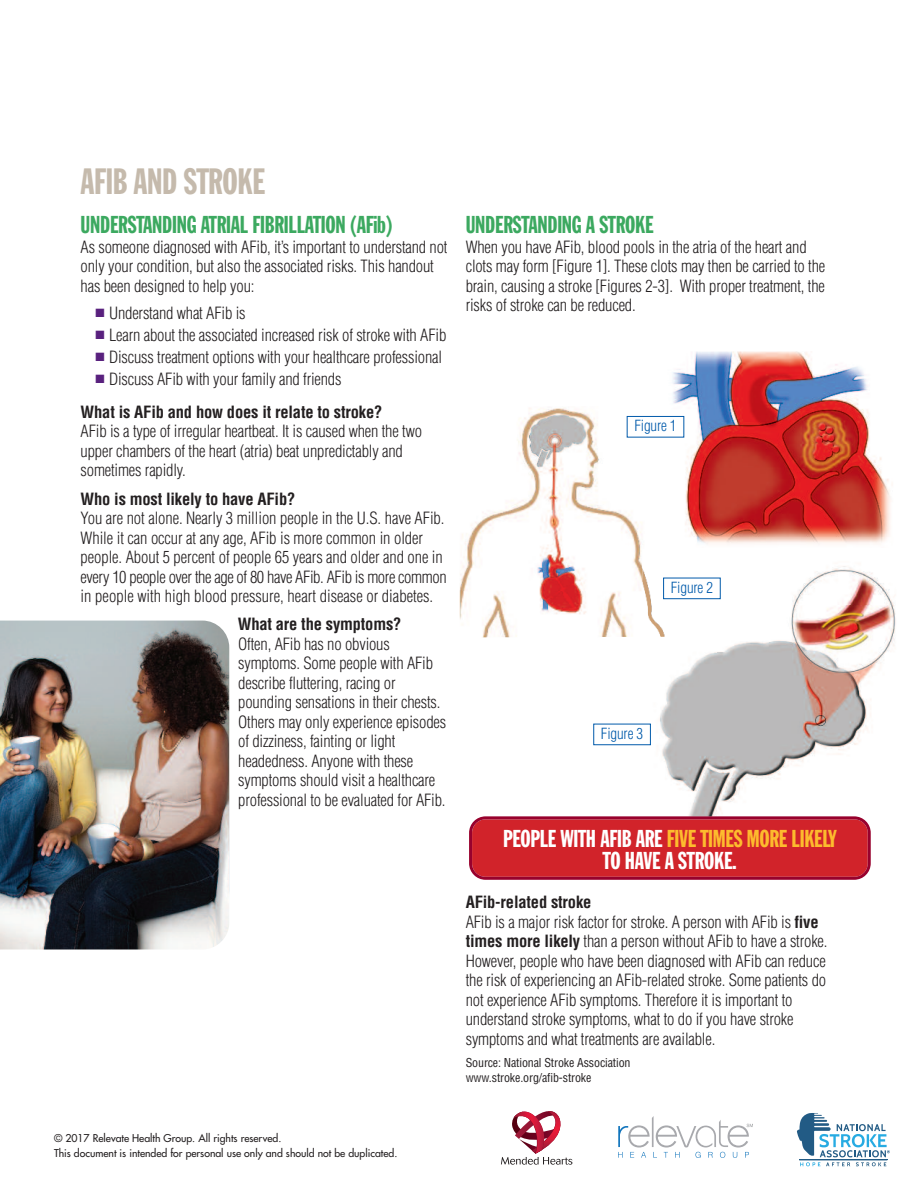
<style>
.page{position:relative;width:918px;height:1188px;background:#fff}
.page>*{position:absolute;margin:0;border:0;box-sizing:border-box;transform-origin:0 0}
.t1{font:36px "Franklin Gothic Extra Cond";letter-spacing:-.01em;color:#c5baac}
.t2{font:24px "Franklin Gothic Extra Cond";letter-spacing:-.01em;color:#3ca960}
.t3{font:24px/22.5px "Franklin Gothic Extra Cond";letter-spacing:-.01em;color:#fff;text-align:center}
.t4{font:300 condensed 16.5px/19.5px "Helvetica";letter-spacing:-.01em;color:#231f20}
.t5{font:700 condensed 16.5px/33px "Helvetica";letter-spacing:-.01em;color:#231f20}
.t6{font:300 condensed 15px "Helvetica";letter-spacing:-.01em;color:#015aaa}
.t7{font:condensed 12px/15px "Helvetica";letter-spacing:-.01em;color:#231f20}
.t8{font:10.5px/14.2px "Futura";color:#231f20}
.s1{color:#59217e}
.s2{font-weight:300}
.s3{color:#fdbb2e}
.s4{font-weight:700}
</style>
<div class="page">
<img style="left:0;top:621px;width:229px;height:329px">
<img style="left:665px;top:351px;width:226px;height:193px">
<img style="left:459px;top:408px;width:203px;height:229px">
<img style="left:642px;top:566px;width:254px;height:250px">
<img style="left:642px;top:549px;width:23px;height:88px">
<div style="left:627px;top:416px;width:57px;height:22px;border:1px solid #015aaa"></div>
<div style="left:663px;top:578px;width:58px;height:21px;border:1px solid #015aaa"></div>
<svg style="left:469px;top:816px;width:402px;height:64px;background:#cc252f"></svg>
<svg style="left:618px;top:1116px;width:135px;height:42px"></svg>
<svg style="left:501px;top:1111px;width:71px;height:54px"></svg>
<svg style="left:797px;top:1113px;width:93px;height:53px"></svg>
<h1 class="t1" style="left:81px;top:169px;width:186px">AFIB AND STROKE</h1>
<h2 class="t2" style="left:81px;top:216px;width:314px">UNDERSTANDING ATRIAL FIBRILLATION (AFib)</h2>
<p class="t4" style="left:81px;top:237px;width:368px">As someone diagnosed with AFib, it’s important to understand not only your condition, but also the associated risks. This handout has been designed to help you:</p>
<p class="t4" style="left:96px;top:304px;width:151px"><span class="s1">■</span> Understand what AFib is</p>
<p class="t4" style="left:96px;top:326px;width:352px"><span class="s1">■</span> Learn about the associated increased risk of stroke with AFib</p>
<p class="t4" style="left:96px;top:347px;width:348px"><span class="s1">■</span> Discuss treatment options with your healthcare professional</p>
<p class="t5" style="left:81px;top:363px;width:303px;text-indent:15px"><span class="s1">■</span> <span class="s2">Discuss AFib with your family and friends<br></span>What is AFib and how does it relate to stroke?</p>
<p class="t4" style="left:81px;top:422px;width:343px">AFib is a type of irregular heartbeat. It is caused when the two upper chambers of the heart (atria) beat unpredictably and sometimes rapidly.</p>
<p class="t5" style="left:81px;top:482px;width:216px">Who is most likely to have AFib?</p>
<p class="t4" style="left:81px;top:509px;width:368px">You are not alone. Nearly 3 million people in the U.S. have AFib.<br>While it can occur at any age, AFib is more common in older people. About 5 percent of people 65 years and older and one in every 10 people over the age of 80 have AFib. AFib is more common in people with high blood pressure, heart disease or diabetes.</p>
<p class="t5" style="left:238px;top:608px;width:165px">What are the symptoms?</p>
<p class="t4" style="left:238px;top:634px;width:209px">Often, AFib has no obvious symptoms. Some people with AFib describe fluttering, racing or pounding sensations in their chests.<br>Others may only experience episodes of dizziness, fainting or light headedness. Anyone with these symptoms should visit a healthcare professional to be evaluated for AFib.</p>
<h2 class="t2" style="left:466px;top:216px;width:189px">UNDERSTANDING A STROKE</h2>
<p class="t4" style="left:466px;top:237px;width:361px">When you have AFib, blood pools in the atria of the heart and clots may form [Figure 1]. These clots may then be carried to the brain, causing a stroke [Figures 2-3]. With proper treatment, the risks of stroke can be reduced.</p>
<p class="t6" style="left:634px;top:417px;width:44px">Figure 1</p>
<p class="t6" style="left:671px;top:579px;width:44px">Figure 2</p>
<p class="t6" style="left:601px;top:725px;width:44px">Figure 3</p>
<h2 class="t3" style="left:503px;top:829px;width:335px">PEOPLE WITH AFIB ARE <span class="s3">FIVE TIMES MORE LIKELY<br></span>TO HAVE A STROKE.</h2>
<p class="t4" style="left:466px;top:893px;width:363px"><span class="s4">AFib-related stroke<br></span>AFib is a major risk factor for stroke. A person with AFib is <span class="s4">five times more likely</span> than a person without AFib to have a stroke.<br>However, people who have been diagnosed with AFib can reduce the risk of experiencing an AFib-related stroke. Some patients do not experience AFib symptoms. Therefore it is important to understand stroke symptoms, what to do if you have stroke symptoms and what treatments are available.</p>
<p class="t7" style="left:466px;top:1055px;width:166px">Source: National Stroke Association www.stroke.org/afib-stroke</p>
<p class="t8" style="left:54px;top:1132px;width:345px">© 2017 Relevate Health Group. All rights reserved.<br>This document is intended for personal use only and should not be duplicated.</p>
</div>
